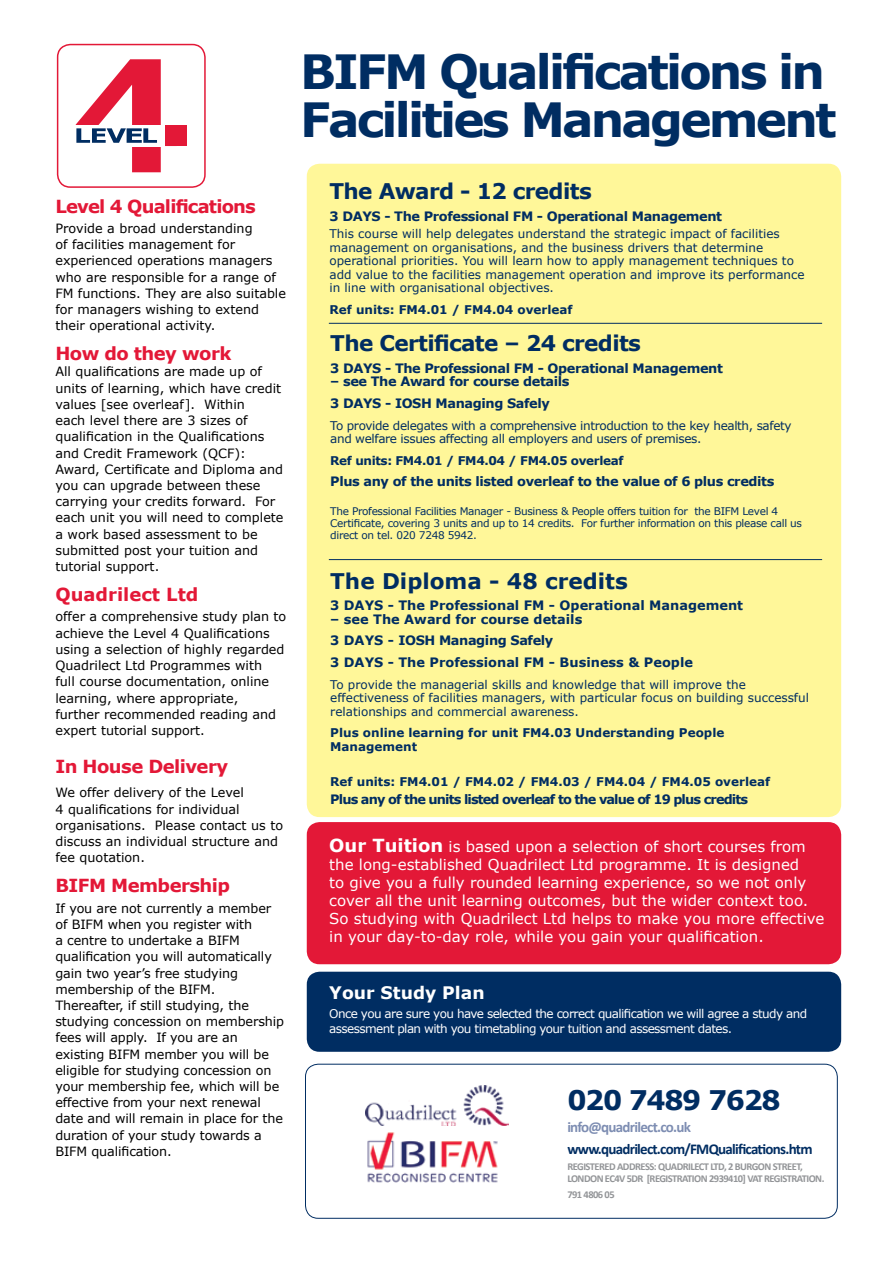
<style>
.page{position:relative;width:893px;height:1263px;background:#fff}
.page>*{position:absolute;margin:0;border:0;box-sizing:border-box;transform-origin:0 0}
.t1{font:700 47.1px/48px "Verdana";letter-spacing:-.06em;color:#002d62}
.t2{font:700 27px "Verdana";letter-spacing:-.05em;color:#002d62}
.t3{font:700 21.6px "Verdana";letter-spacing:-.03em;color:#002d62}
.t4{font:700 21.6px "Verdana";color:#002d62}
.t5{font:700 18px "Verdana";letter-spacing:-.03em;color:#e31837}
.t6{font:700 18px "Verdana";color:#e31837}
.t7{font:700 17.25px "Verdana";color:#fff}
.t8{font:15px/18px "Verdana";color:#fff}
.t9{font:700 15px "Calibri";letter-spacing:-.05em;color:#002d62}
.t10{font:700 15px "Calibri";letter-spacing:-.05em;color:#7d8db2}
.t11{font:700 12.9px/21.6px "Verdana";letter-spacing:-.03em;color:#002d62}
.t12{font:700 12.9px/21.6px "Verdana";color:#002d62}
.t13{font:700 12.9px "Verdana";letter-spacing:-.07em;color:#002d62}
.t14{font:12.75px/16.2px "Verdana";color:#000}
.t15{font:12px/13.5px "Verdana";color:#002d62}
.t16{font:700 12px/13.5px "Verdana";color:#002d62}
.t17{font:12px/15px "Verdana";letter-spacing:-.05em;color:#fff}
.t18{font:12px/13.5px "Verdana";letter-spacing:-.03em;color:#002d62}
.t19{font:700 12px "Verdana";letter-spacing:-.03em;color:#002d62}
.t20{font:10.5px/12px "Verdana";letter-spacing:-.03em;color:#002d62}
.t21{font:700 10.5px/12px "Calibri";letter-spacing:-.05em;color:#939598}
.s1{font-weight:700;font-size:18px}
</style>
<div class="page">
<div style="left:307px;top:822px;width:534px;height:142px;background:#e31837;border-radius:13px"></div>
<div style="left:307px;top:972px;width:534px;height:80px;background:#002d62;border-radius:13px"></div>
<div style="left:307px;top:164px;width:534px;height:653px;background:#fff799;border-radius:13px"></div>
<hr style="left:329px;top:323px;width:493px;height:1px;background:#002d62">
<hr style="left:329px;top:559px;width:493px;height:1px;background:#002d62">
<div style="left:57px;top:44px;width:149px;height:144px;border:2px solid #e31837;border-radius:13px"></div>
<svg style="left:76px;top:59px;width:85px;height:113px"></svg>
<div style="left:165px;top:125px;width:22px;height:21px;background:#e31837"></div>
<div style="left:305px;top:1064px;width:533px;height:155px;border:1px solid #002d62;border-radius:13px"></div>
<img style="left:367px;top:1132px;width:131px;height:51px">
<img style="left:366px;top:1086px;width:142px;height:39px">
<h3 class="t5" style="left:55px;top:193px;width:202px">Level 4 Qualifications</h3>
<p class="t14" style="left:55px;top:220px;width:232px">Provide a broad understanding<br>of facilities management for experienced operations managers who are responsible for a range of<br>FM functions. They are also suitable for managers wishing to extend their operational activity.</p>
<h3 class="t5" style="left:55px;top:341px;width:178px">How do they work</h3>
<p class="t14" style="left:55px;top:364px;width:230px">All qualifications are made up of units of learning, which have credit values [see overleaf]. Within<br>each level there are 3 sizes of qualification in the Qualifications and Credit Framework (QCF):<br>Award, Certificate and Diploma and you can upgrade between these carrying your credits forward. For each unit you will need to complete a work based assessment to be submitted post your tuition and tutorial support.</p>
<h3 class="t6" style="left:55px;top:582px;width:145px">Quadrilect Ltd</h3>
<p class="t14" style="left:55px;top:609px;width:232px">offer a comprehensive study plan to achieve the Level 4 Qualifications using a selection of highly regarded Quadrilect Ltd Programmes with<br>full course documentation, online learning, where appropriate,<br>further recommended reading and expert tutorial support.</p>
<h3 class="t5" style="left:55px;top:753px;width:174px">In House Delivery</h3>
<p class="t14" style="left:55px;top:784px;width:229px">We offer delivery of the Level<br>4 qualifications for individual organisations. Please contact us to discuss an individual structure and fee quotation.</p>
<h3 class="t5" style="left:55px;top:873px;width:176px">BIFM Membership</h3>
<p class="t14" style="left:55px;top:900px;width:230px">If you are not currently a member of BIFM when you register with<br>a centre to undertake a BIFM qualification you will automatically gain two year’s free studying membership of the BIFM.<br>Thereafter, if still studying, the studying concession on membership fees will apply. If you are an existing BIFM member you will be eligible for studying concession on your membership fee, which will be effective from your next renewal date and will remain in place for the duration of your study towards a<br>BIFM qualification.</p>
<h1 class="t1" style="left:300px;top:47px;width:538px">BIFM Qualifications in<br>Facilities Management</h1>
<h3 class="t3" style="left:329px;top:176px;width:264px">The Award - 12 credits</h3>
<p class="t11" style="left:329px;top:205px;width:394px">3 DAYS - The Professional FM - Operational Management</p>
<p class="t15" style="left:329px;top:227px;width:477px">This course will help delegates understand the strategic impact of facilities management on organisations, and the business drivers that determine operational priorities. You will learn how to apply management techniques to add value to the facilities management operation and improve its performance in line with organisational objectives.</p>
<p class="t16" style="left:329px;top:302px;width:245px">Ref units: FM4.01 / FM4.04 overleaf</p>
<h3 class="t3" style="left:330px;top:328px;width:312px">The Certificate – 24 credits</h3>
<p class="t11" style="left:330px;top:357px;width:394px">3 DAYS - The Professional FM - Operational Management</p>
<p class="t11" style="left:330px;top:370px;width:241px">– see The Award for course details<br>3 DAYS - IOSH Managing Safely</p>
<p class="t18" style="left:330px;top:418px;width:463px">To provide delegates with a comprehensive introduction to the key health, safety and welfare issues affecting all employers and users of premises.</p>
<p class="t19" style="left:330px;top:452px;width:295px">Ref units: FM4.01 / FM4.04 / FM4.05 overleaf</p>
<p class="t11" style="left:330px;top:471px;width:446px">Plus any of the units listed overleaf to the value of 6 plus credits</p>
<p class="t20" style="left:330px;top:505px;width:473px">The Professional Facilities Manager - Business &amp; People offers tuition for the BIFM Level 4<br>Certificate, covering 3 units and up to 14 credits. For further information on this please call us direct on tel. 020 7248 5942.</p>
<h3 class="t4" style="left:330px;top:565px;width:299px">The Diploma - 48 credits</h3>
<p class="t12" style="left:330px;top:594px;width:414px">3 DAYS - The Professional FM - Operational Management</p>
<p class="t12" style="left:330px;top:608px;width:364px">– see The Award for course details<br>3 DAYS - IOSH Managing Safely<br>3 DAYS - The Professional FM - Business &amp; People</p>
<p class="t15" style="left:330px;top:677px;width:480px">To provide the managerial skills and knowledge that will improve the effectiveness of facilities managers, with particular focus on building successful relationships and commercial awareness.</p>
<p class="t16" style="left:330px;top:726px;width:396px">Plus online learning for unit FM4.03 Understanding People<br>Management</p>
<p class="t16" style="left:330px;top:775px;width:441px">Ref units: FM4.01 / FM4.02 / FM4.03 / FM4.04 / FM4.05 overleaf</p>
<p class="t13" style="left:330px;top:790px;width:419px">Plus any of the units listed overleaf to the value of 19 plus credits</p>
<p class="t8" style="left:329px;top:837px;width:497px"><span class="s1">Our Tuition</span> is based upon a selection of short courses from the long-established Quadrilect Ltd programme. It is designed<br>to give you a fully rounded learning experience, so we not only cover all the unit learning outcomes, but the wider context too.<br>So studying with Quadrilect Ltd helps to make you more effective in your day-to-day role, while you gain your qualification.</p>
<h3 class="t7" style="left:329px;top:980px;width:157px">Your Study Plan</h3>
<p class="t17" style="left:329px;top:1006px;width:479px">Once you are sure you have selected the correct qualification we will agree a study and assessment plan with you timetabling your tuition and assessment dates.</p>
<h2 class="t2" style="left:567px;top:1081px;width:215px">020 7489 7628</h2>
<p class="t10" style="left:567px;top:1117px;width:125px">info@quadrilect.co.uk</p>
<p class="t9" style="left:567px;top:1139px;width:247px">www.quadrilect.com/FMQualifications.htm</p>
<p class="t21" style="left:567px;top:1161px;width:259px">REGISTERED ADDRESS: QUADRILECT LTD, 2 BURGON STREET,<br>LONDON EC4V 5DR [REGISTRATION 2939410] VAT REGISTRATION.</p>
<p class="t21" style="left:567px;top:1189px;width:49px">791 4806 05</p>
</div>
